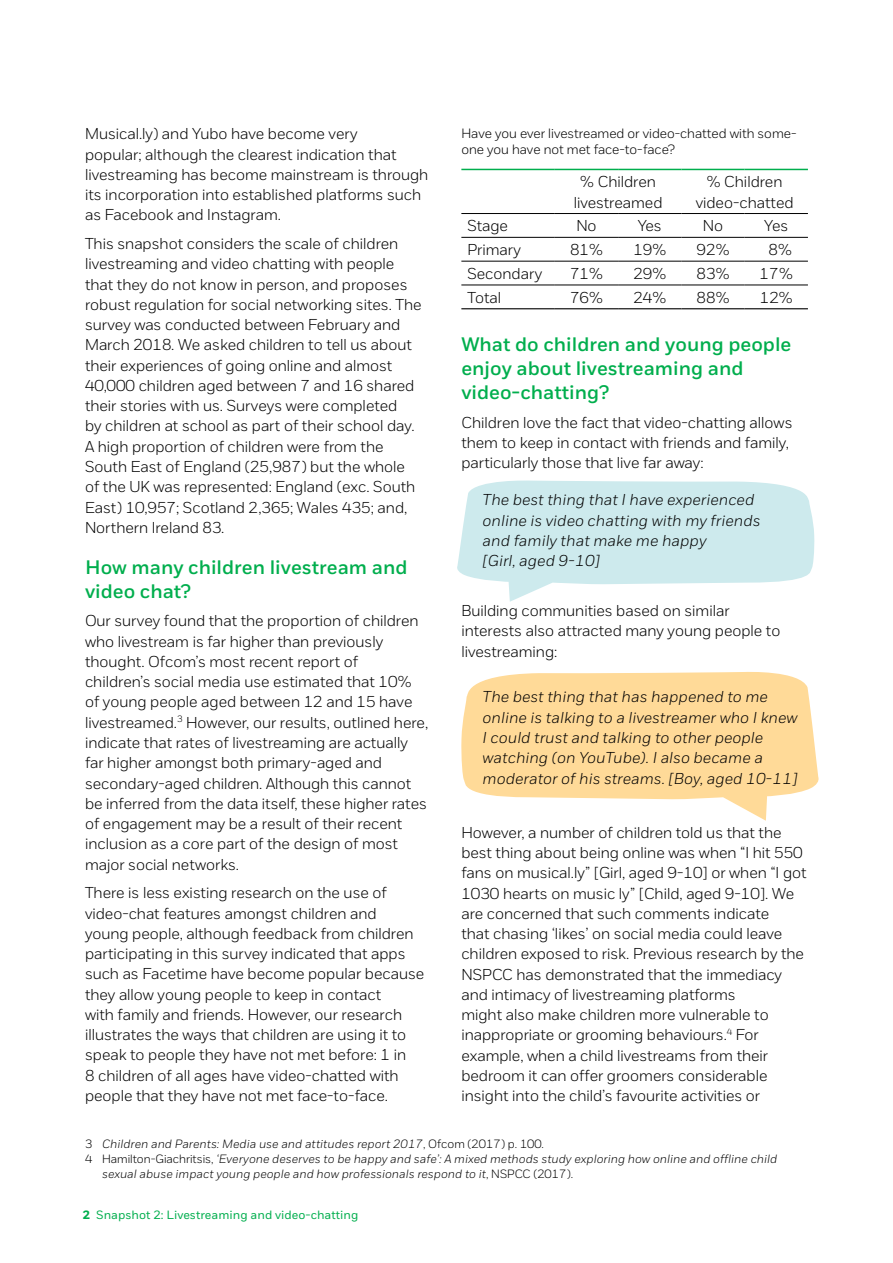
<style>
.page{position:relative;width:893px;height:1263px;background:#fff}
.page>*{position:absolute;margin:0;border:0;box-sizing:border-box;transform-origin:0 0}
.t1{font:600 19.5px/24px "NSPCC";color:#00ae4d}
.t2{font:300 15.75px/20.2px "NSPCC";color:#000}
.t3{font:italic 300 15.75px/20.2px "NSPCC";color:#000}
.t4{font:300 13.5px/16.5px "NSPCC";color:#000}
.t5{font:italic 300 12px "NSPCC";color:#000}
.t6{font:12px "NSPCC";color:#00ae4d}
.s1{font-style:normal}
.s2{font-weight:700}
</style>
<div class="page">
<svg style="left:461px;top:671px;width:358px;height:150px;fill:#ffda98"></svg>
<svg style="left:457px;top:480px;width:358px;height:122px"></svg>
<hr style="left:461px;top:237px;width:94px;height:1px;background:#000">
<hr style="left:555px;top:237px;width:63px;height:1px;background:#000">
<hr style="left:618px;top:237px;width:63px;height:1px;background:#000">
<hr style="left:681px;top:237px;width:64px;height:1px;background:#000">
<hr style="left:745px;top:237px;width:63px;height:1px;background:#000">
<hr style="left:461px;top:261px;width:94px;height:1px;background:#000">
<hr style="left:555px;top:261px;width:63px;height:1px;background:#000">
<hr style="left:618px;top:261px;width:63px;height:1px;background:#000">
<hr style="left:681px;top:261px;width:64px;height:1px;background:#000">
<hr style="left:745px;top:261px;width:63px;height:1px;background:#000">
<hr style="left:461px;top:169px;width:94px;height:1px;background:#00ae4d">
<hr style="left:555px;top:169px;width:63px;height:1px;background:#00ae4d">
<hr style="left:618px;top:169px;width:63px;height:1px;background:#00ae4d">
<hr style="left:681px;top:169px;width:64px;height:1px;background:#00ae4d">
<hr style="left:745px;top:169px;width:63px;height:1px;background:#00ae4d">
<hr style="left:461px;top:213px;width:94px;height:1px;background:#000">
<hr style="left:555px;top:213px;width:63px;height:1px;background:#000">
<hr style="left:618px;top:213px;width:63px;height:1px;background:#000">
<hr style="left:681px;top:213px;width:64px;height:1px;background:#000">
<hr style="left:745px;top:213px;width:63px;height:1px;background:#000">
<hr style="left:461px;top:285px;width:94px;height:1px;background:#000">
<hr style="left:555px;top:285px;width:63px;height:1px;background:#000">
<hr style="left:618px;top:285px;width:63px;height:1px;background:#000">
<hr style="left:681px;top:285px;width:64px;height:1px;background:#000">
<hr style="left:745px;top:285px;width:63px;height:1px;background:#000">
<hr style="left:461px;top:308px;width:94px;height:1px;background:#000">
<hr style="left:555px;top:308px;width:63px;height:1px;background:#000">
<hr style="left:618px;top:308px;width:63px;height:1px;background:#000">
<hr style="left:681px;top:308px;width:64px;height:1px;background:#000">
<hr style="left:745px;top:308px;width:63px;height:1px;background:#000">
<p class="t2" style="left:85px;top:124px;width:345px">Musical.ly) and Yubo have become very<br>popular; although the clearest indication that livestreaming has become mainstream is through its incorporation into established platforms such as Facebook and Instagram.</p>
<p class="t2" style="left:85px;top:233px;width:338px">This snapshot considers the scale of children livestreaming and video chatting with people that they do not know in person, and proposes robust regulation for social networking sites. The survey was conducted between February and March 2018. We asked children to tell us about their experiences of going online and almost 40,000 children aged between 7 and 16 shared their stories with us. Surveys were completed<br>by children at school as part of their school day.<br>A high proportion of children were from the South East of England (25,987) but the whole of the UK was represented: England (exc. South East) 10,957; Scotland 2,365; Wales 435; and, Northern Ireland 83.</p>
<p class="t1" style="left:85px;top:555px;width:324px">How many children livestream and video chat?</p>
<p class="t2" style="left:85px;top:611px;width:345px">Our survey found that the proportion of children who livestream is far higher than previously thought. Ofcom’s most recent report of<br>children’s social media use estimated that 10% of young people aged between 12 and 15 have livestreamed.<sup>3</sup> However, our results, outlined here, indicate that rates of livestreaming are actually far higher amongst both primary-aged and secondary-aged children. Although this cannot be inferred from the data itself, these higher rates of engagement may be a result of their recent inclusion as a core part of the design of most major social networks.</p>
<p class="t2" style="left:85px;top:882px;width:341px">There is less existing research on the use of video-chat features amongst children and<br>young people, although feedback from children participating in this survey indicated that apps such as Facetime have become popular because they allow young people to keep in contact<br>with family and friends. However, our research illustrates the ways that children are using it to speak to people they have not met before: 1 in<br>8 children of all ages have video-chatted with people that they have not met face-to-face.</p>
<p class="t4" style="left:461px;top:125px;width:337px">Have you ever livestreamed or video-chatted with some&shy;one you have not met face-to-face?</p>
<p class="t2" style="left:574px;top:172px;width:90px;text-align:center">% Children livestreamed</p>
<p class="t2" style="left:696px;top:172px;width:99px;text-align:center">% Children video-chatted</p>
<p class="t2" style="left:467px;top:216px;width:42px">Stage</p>
<p class="t2" style="left:576px;top:216px;width:22px">No</p>
<p class="t2" style="left:638px;top:216px;width:26px">Yes</p>
<p class="t2" style="left:703px;top:216px;width:22px">No</p>
<p class="t2" style="left:764px;top:216px;width:26px">Yes</p>
<p class="t2" style="left:467px;top:239px;width:55px">Primary</p>
<p class="t2" style="left:570px;top:239px;width:34px">81%</p>
<p class="t2" style="left:633px;top:239px;width:34px">19%</p>
<p class="t2" style="left:697px;top:239px;width:34px">92%</p>
<p class="t2" style="left:769px;top:239px;width:25px">8%</p>
<p class="t2" style="left:467px;top:263px;width:76px">Secondary</p>
<p class="t2" style="left:570px;top:263px;width:34px">71%</p>
<p class="t2" style="left:633px;top:263px;width:34px">29%</p>
<p class="t2" style="left:697px;top:263px;width:34px">83%</p>
<p class="t2" style="left:760px;top:263px;width:35px">17%</p>
<p class="t2" style="left:467px;top:287px;width:35px">Total</p>
<p class="t2" style="left:570px;top:287px;width:34px">76%</p>
<p class="t2" style="left:633px;top:287px;width:34px">24%</p>
<p class="t2" style="left:697px;top:287px;width:34px">88%</p>
<p class="t2" style="left:760px;top:287px;width:34px">12%</p>
<p class="t1" style="left:461px;top:332px;width:331px">What do children and young people enjoy about livestreaming and video-chatting?</p>
<p class="t2" style="left:461px;top:412px;width:333px">Children love the fact that video-chatting allows them to keep in contact with friends and family, particularly those that live far away:</p>
<p class="t3" style="left:483px;top:490px;width:279px">The best thing that I have experienced online is video chatting with my friends and family that make me happy<br>[Girl, aged 9-10]</p>
<p class="t2" style="left:461px;top:600px;width:320px">Building communities based on similar interests also attracted many young people to livestreaming:</p>
<p class="t3" style="left:483px;top:687px;width:316px">The best thing that has happened to me online is talking to a livestreamer who I knew I could trust and talking to other people watching (on YouTube). I also became a moderator of his streams. [Boy, aged 10-11]</p>
<p class="t2" style="left:461px;top:822px;width:347px">However, a number of children told us that the best thing about being online was when “I hit 550 fans on musical.ly” [Girl, aged 9-10] or when “I got 1030 hearts on music ly” [Child, aged 9-10]. We are concerned that such comments indicate<br>that chasing ‘likes’ on social media could leave children exposed to risk. Previous research by the NSPCC has demonstrated that the immediacy and intimacy of livestreaming platforms<br>might also make children more vulnerable to inappropriate or grooming behaviours.<sup>4</sup> For example, when a child livestreams from their bedroom it can offer groomers considerable insight into the child’s favourite activities or</p>
<p class="t5" style="left:85px;top:1136px;width:460px"><span class="s1">3</span> Children and Parents: Media use and attitudes report 2017<span class="s1">, Ofcom (2017) p. 100.</span></p>
<p class="t5" style="left:85px;top:1151px;width:694px"><span class="s1">4 Hamilton-Giachritsis,</span> ‘Everyone deserves to be happy and safe’: A mixed methods study exploring how online and offline child</p>
<p class="t5" style="left:102px;top:1166px;width:473px">sexual abuse impact young people and how professionals respond to it<span class="s1">, NSPCC (2017).</span></p>
<p class="t6" style="left:83px;top:1207px;width:277px"><span class="s2">2</span> Snapshot 2: Livestreaming and video-chatting</p>
</div>
